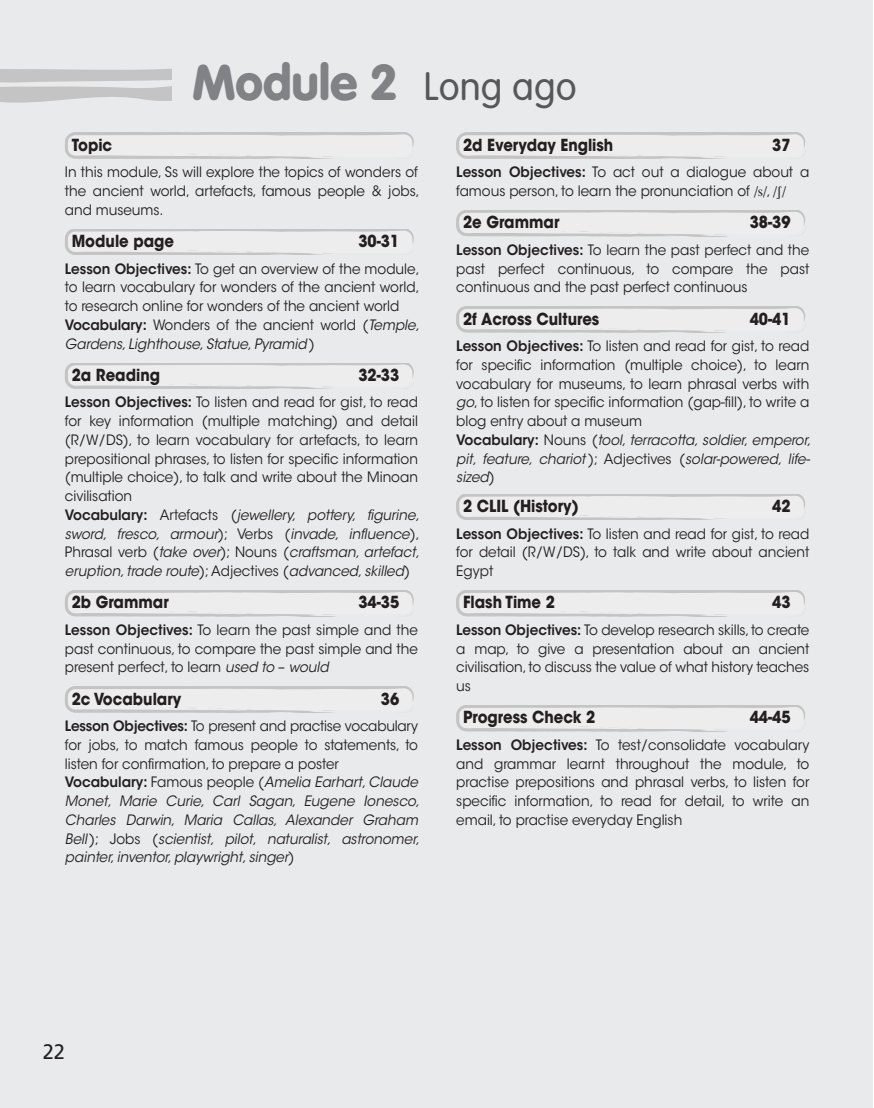
<style>
.page{position:relative;width:874px;height:1108px;background:#fff}
.page>*{position:absolute;margin:0;border:0;box-sizing:border-box;transform-origin:0 0}
.t1{font:900 49.5px "VAG Rounded Std";color:#808285}
.t2{font:21px "Frutiger LT Std";color:#231f20;scale:.95 1}
.t3{font:700 16.5px "ITC Avant Garde Std";color:#231f20;scale:.9 1}
.t4{font:14.25px/18.8px "ITC Avant Garde Std";color:#231f20;text-align:justify;scale:.95 1}
.t5{font:italic 14.25px/18.8px "ITC Avant Garde Std";color:#231f20;scale:.95 1}
.s1{font-weight:300;font-size:39px;color:#57585a}
.s2{font-weight:600}
.s3{font-style:italic}
.s4{font-weight:600;font-style:normal}
.s5{font-style:normal}
.s6{font-family:"IPA Kiel"}
</style>
<div class="page">
<div style="left:0;top:0;width:873px;height:1108px;background:#e9eaeb"></div>
<svg style="left:0;top:68px;width:171px;height:35px"></svg>
<svg style="left:65px;top:133px;width:349px;height:26px"></svg>
<svg style="left:65px;top:229px;width:349px;height:26px"></svg>
<svg style="left:65px;top:363px;width:349px;height:26px"></svg>
<svg style="left:65px;top:590px;width:349px;height:27px"></svg>
<svg style="left:65px;top:687px;width:349px;height:26px"></svg>
<svg style="left:456px;top:133px;width:349px;height:26px"></svg>
<svg style="left:456px;top:210px;width:349px;height:27px"></svg>
<svg style="left:456px;top:307px;width:349px;height:26px"></svg>
<svg style="left:456px;top:494px;width:349px;height:26px"></svg>
<svg style="left:456px;top:590px;width:349px;height:27px"></svg>
<svg style="left:456px;top:705px;width:349px;height:27px"></svg>
<p class="t3" style="left:72px;top:139px;width:47px">Topic</p>
<p class="t1" style="left:192px;top:61px;width:385px">Module 2 <span class="s1">Long ago</span></p>
<p class="t3" style="left:463px;top:139px;width:168px">2d Everyday English</p>
<p class="t3" style="left:772px;top:139px;width:22px">37</p>
<p class="t4" style="left:65px;top:164px;width:375px">In this module, Ss will explore the topics of wonders of the ancient world, artefacts, famous people &amp; jobs, and museums.</p>
<p class="t3" style="left:72px;top:235px;width:115px">Module page</p>
<p class="t3" style="left:358px;top:235px;width:47px">30-31</p>
<p class="t4" style="left:65px;top:260px;width:375px;text-align:left"><span class="s2">Lesson Objectives:</span> To get an overview of the module, to learn vocabulary for wonders of the ancient world, to research online for wonders of the ancient world <span class="s2">Vocabulary:</span> Wonders of the ancient world (<span class="s3">Temple, Gardens, Lighthouse, Statue, Pyramid</span>)</p>
<p class="t3" style="left:72px;top:369px;width:100px">2a Reading</p>
<p class="t3" style="left:358px;top:369px;width:47px">32-33</p>
<p class="t4" style="left:65px;top:394px;width:375px;text-align:left"><span class="s2">Lesson Objectives:</span> To listen and read for gist, to read for key information (multiple matching) and detail (R/W/DS), to learn vocabulary for artefacts, to learn prepositional phrases, to listen for specific information (multiple choice), to talk and write about the Minoan civilisation<br><span class="s2">Vocabulary:</span> Artefacts (<span class="s3">jewellery, pottery, figurine, sword, fresco, armour</span>); Verbs (<span class="s3">invade, influence</span>), Phrasal verb (<span class="s3">take over</span>); Nouns (<span class="s3">craftsman, artefact, eruption, trade route</span>); Adjectives (<span class="s3">advanced, skilled</span>)</p>
<p class="t3" style="left:72px;top:596px;width:109px">2b Grammar</p>
<p class="t3" style="left:358px;top:596px;width:47px">34-35</p>
<p class="t4" style="left:65px;top:622px;width:373px"><span class="s2">Lesson Objectives:</span> To learn the past simple and the past continuous, to compare the past simple and the present perfect, to learn <span class="s3">used to</span> – <span class="s3">would</span></p>
<p class="t3" style="left:72px;top:692px;width:123px">2c Vocabulary</p>
<p class="t3" style="left:381px;top:692px;width:22px">36</p>
<p class="t5" style="left:65px;top:718px;width:375px"><span class="s4">Lesson Objectives:</span> <span class="s5">To present and practise vocabulary for jobs, to match famous people to statements, to listen for confirmation, to prepare a poster </span><span class="s4">Vocabulary:</span> <span class="s5">Famous people (</span>Amelia Earhart, Claude Monet, Marie Curie, Carl Sagan, Eugene Ionesco, Charles Darwin, Maria Callas, Alexander Graham Bell <span class="s5">); Jobs (</span>scientist, pilot, naturalist, astronomer, painter, inventor, playwright, singer<span class="s5">)</span></p>
<p class="t4" style="left:456px;top:164px;width:373px"><span class="s2">Lesson Objectives:</span> To act out a dialogue about a famous person, to learn the pronunciation of <span class="s6">\s\</span>, <span class="s6">\S\</span></p>
<p class="t3" style="left:463px;top:216px;width:108px">2e Grammar</p>
<p class="t3" style="left:749px;top:216px;width:47px">38-39</p>
<p class="t4" style="left:456px;top:242px;width:373px"><span class="s2">Lesson Objectives:</span> To learn the past perfect and the past perfect continuous, to compare the past continuous and the past perfect continuous</p>
<p class="t3" style="left:463px;top:312px;width:153px">2f Across Cultures</p>
<p class="t3" style="left:749px;top:312px;width:47px">40-41</p>
<p class="t4" style="left:456px;top:338px;width:375px;text-align:left"><span class="s2">Lesson Objectives:</span> To listen and read for gist, to read for specific information (multiple choice), to learn vocabulary for museums, to learn phrasal verbs with <span class="s3">go</span>, to listen for specific information (gap-fill), to write a blog entry about a museum<br><span class="s2">Vocabulary:</span> Nouns (<span class="s3">tool, terracotta, soldier, emperor, pit, feature, chariot</span> ); Adjectives (<span class="s3">solar-powered, life&shy;sized</span>)</p>
<p class="t3" style="left:463px;top:500px;width:130px">2 CLIL (History)</p>
<p class="t3" style="left:772px;top:500px;width:22px">42</p>
<p class="t4" style="left:456px;top:525px;width:373px"><span class="s2">Lesson Objectives:</span> To listen and read for gist, to read for detail (R/W/DS), to talk and write about ancient Egypt</p>
<p class="t3" style="left:463px;top:596px;width:104px">Flash Time 2</p>
<p class="t3" style="left:772px;top:596px;width:22px">43</p>
<p class="t4" style="left:456px;top:622px;width:373px"><span class="s2">Lesson Objectives:</span> To develop research skills,to create a map, to give a presentation about an ancient civilisation,to discuss the value of what history teaches us</p>
<p class="t3" style="left:463px;top:711px;width:148px">Progress Check 2</p>
<p class="t3" style="left:749px;top:711px;width:47px">44-45</p>
<p class="t4" style="left:456px;top:737px;width:373px"><span class="s2">Lesson Objectives:</span> To test/consolidate vocabulary and grammar learnt throughout the module, to practise prepositions and phrasal verbs, to listen for specific information, to read for detail, to write an email, to practise everyday English</p>
<p class="t2" style="left:43px;top:1043px;width:25px">22</p>
</div>
